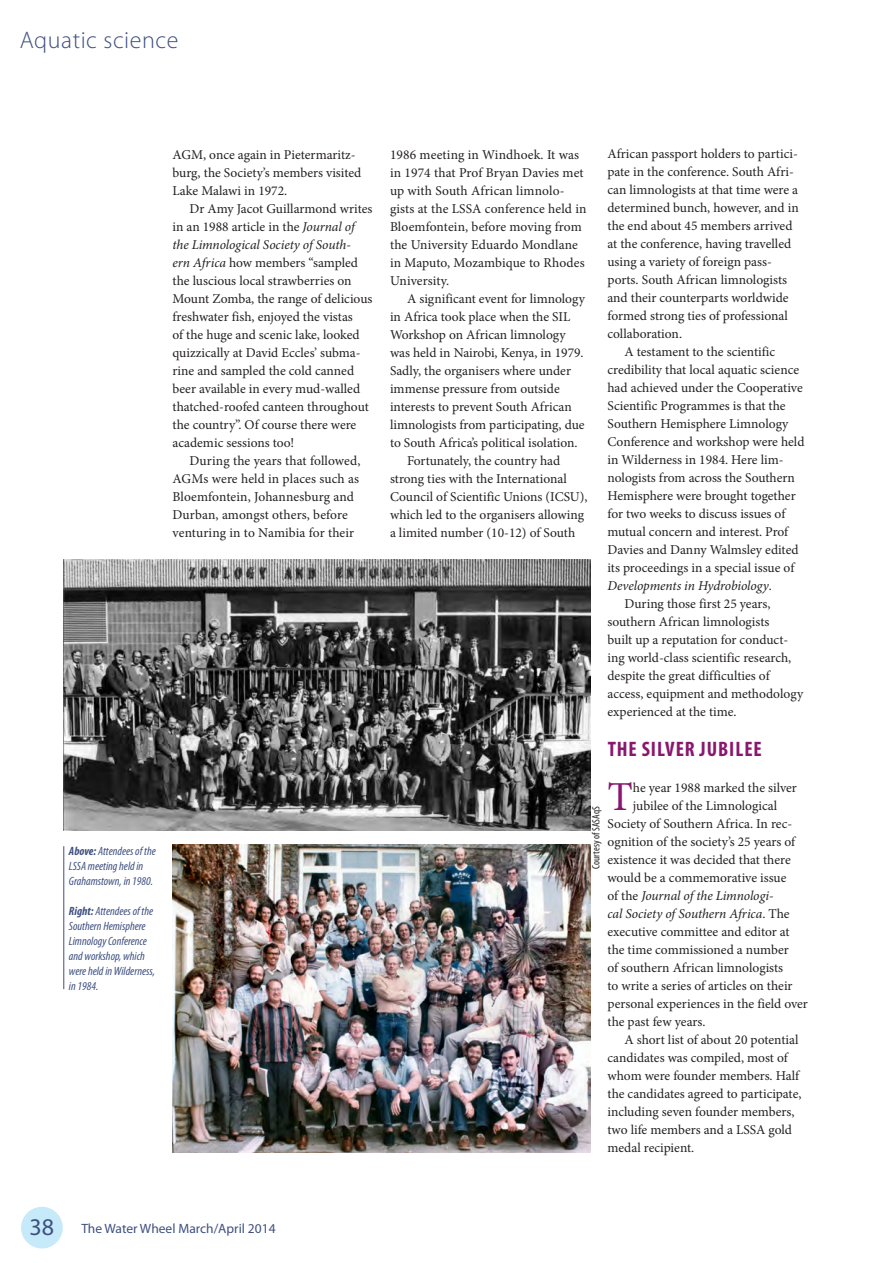
<style>
.page{position:relative;width:893px;height:1263px;background:#fff}
.page>*{position:absolute;margin:0;border:0;box-sizing:border-box;transform-origin:0 0}
.drop_cap_2{font:41.25px "Minion Pro";color:#88176f}
.t1{font:300 24px "Myriad Pro";letter-spacing:.025em;color:#3f5080}
.Heading_caps{font:700 condensed 21px "Myriad Pro";letter-spacing:.045em;color:#88176f}
.Body_text{font:13.5px/18px "Minion Pro";color:#231f20}
.drop_cap_2-2{font:13.5px "Minion Pro";color:#231f20}
.drop_cap_2-3{font:italic 13.5px "Minion Pro";letter-spacing:-.005em;color:#231f20}
.top_bar{font:13.5px "Myriad Pro";color:#3f5080}
.t2{font:italic condensed 12px/15px "Myriad Pro";color:#3f5080}
.Photo_credit{font:condensed 10.65px "Myriad Pro";color:#231f20}
.s1{font-style:italic}
.s2{font-weight:700}
.s3{font-style:normal}
.s4{font-size:24px}
</style>
<div class="page">
<div style="left:21px;top:1207px;width:42px;height:41px;background:#c6eafa;border-radius:50%"></div>
<img style="left:64px;top:560px;width:526px;height:270px">
<img style="left:173px;top:844px;width:417px;height:309px">
<hr style="left:63px;top:846px;width:1px;height:143px;background:#3f5080">
<h2 class="t1" style="left:20px;top:26px;width:160px">Aquatic science</h2>
<p class="Body_text" style="left:173px;top:145px;width:190px">AGM, once again in Pietermaritz&shy;burg, the Society’s members visited<br>Lake Malawi in 1972.</p>
<p class="Body_text" style="left:173px;top:199px;width:201px;text-indent:17px">Dr Amy Jacot Guillarmond writes in an 1988 article in the <span class="s1">Journal of the Limnological Society of South-<br>ern Africa</span> how members “sampled the luscious local strawberries on Mount Zomba, the range of delicious freshwater fish, enjoyed the vistas<br>of the huge and scenic lake, looked quizzically at David Eccles’ subma&shy;rine and sampled the cold canned beer available in every mud-walled thatched-roofed canteen throughout the country”. Of course there were academic sessions too!</p>
<p class="Body_text" style="left:173px;top:451px;width:189px;text-indent:17px">During the years that followed,<br>AGMs were held in places such as<br>Bloemfontein, Johannesburg and<br>Durban, amongst others, before venturing in to Namibia for their</p>
<p class="t2" style="left:69px;top:844px;width:88px"><span class="s2">Above:</span> Attendees of the<br>LSSA meeting held in<br>Grahamstown, in 1980.</p>
<p class="t2" style="left:69px;top:904px;width:88px"><span class="s2">Right:</span> Attendees of the<br>Southern Hemisphere<br>Limnology Conference and workshop, which were held in Wilderness, in 1984.</p>
<p class="Body_text" style="left:607px;top:145px;width:193px">African passport holders to partici&shy;pate in the conference. South Afri&shy;can limnologists at that time were a determined bunch, however, and in the end about 45 members arrived at the conference, having travelled using a variety of foreign pass&shy;ports. South African limnologists and their counterparts worldwide formed strong ties of professional collaboration.</p>
<p class="Body_text" style="left:607px;top:343px;width:198px;text-indent:17px">A testament to the scientific credibility that local aquatic science had achieved under the Cooperative Scientific Programmes is that the Southern Hemisphere Limnology Conference and workshop were held in Wilderness in 1984. Here lim&shy;nologists from across the Southern Hemisphere were brought together for two weeks to discuss issues of mutual concern and interest. Prof Davies and Danny Walmsley edited its proceedings in a special issue of <span class="s1">Developments in Hydrobiology</span>.</p>
<p class="Body_text" style="left:607px;top:595px;width:197px;text-indent:17px">During those first 25 years, southern African limnologists<br>built up a reputation for conduct&shy;ing world-class scientific research, despite the great difficulties of access, equipment and methodology experienced at the time.</p>
<p class="Heading_caps" style="left:608px;top:736px;width:156px">THE SILVER JUBILEE</p>
<p class="drop_cap_2" style="left:607px;top:769px;width:27px">T</p>
<p class="drop_cap_2-2" style="left:633px;top:778px;width:166px">he year 1988 marked the silver</p>
<p class="Body_text" style="left:390px;top:145px;width:198px">1986 meeting in Windhoek. It was in 1974 that Prof Bryan Davies met up with South African limnolo&shy;gists at the LSSA conference held in<br>Bloemfontein, before moving from the University Eduardo Mondlane in Maputo, Mozambique to Rhodes<br>University.</p>
<p class="Body_text" style="left:390px;top:289px;width:197px;text-indent:17px">A significant event for limnology in Africa took place when the SIL Workshop on African limnology was held in Nairobi, Kenya, in 1979.<br>Sadly, the organisers where under immense pressure from outside interests to prevent South African limnologists from participating, due to South Africa’s political isolation.</p>
<p class="Body_text" style="left:390px;top:451px;width:199px;text-indent:17px">Fortunately, the country had strong ties with the International Council of Scientific Unions (ICSU), which led to the organisers allowing a limited number (10-12) of South</p>
<p class="drop_cap_2-2" style="left:633px;top:796px;width:146px">jubilee of the Limnological</p>
<p class="drop_cap_2-2" style="left:607px;top:814px;width:186px">Society of Southern Africa. In rec-</p>
<p class="drop_cap_2-2" style="left:607px;top:832px;width:189px">ognition of the society’s 25 years of</p>
<p class="drop_cap_2-2" style="left:607px;top:850px;width:185px">existence it was decided that there</p>
<p class="drop_cap_2-2" style="left:607px;top:868px;width:181px">would be a commemorative issue</p>
<p class="drop_cap_2-3" style="left:607px;top:886px;width:168px"><span class="s3">of the</span> Journal of the Limnologi-</p>
<p class="drop_cap_2-3" style="left:607px;top:904px;width:184px">cal Society of Southern Africa<span class="s3">. The</span></p>
<p class="drop_cap_2-2" style="left:607px;top:922px;width:184px">executive committee and editor at</p>
<p class="drop_cap_2-2" style="left:607px;top:940px;width:183px">the time commissioned a number</p>
<p class="drop_cap_2-2" style="left:607px;top:958px;width:177px">of southern African limnologists</p>
<p class="drop_cap_2-2" style="left:607px;top:976px;width:187px">to write a series of articles on their</p>
<p class="drop_cap_2-2" style="left:607px;top:994px;width:202px">personal experiences in the field over</p>
<p class="drop_cap_2-2" style="left:607px;top:1012px;width:99px">the past few years.</p>
<p class="Body_text" style="left:607px;top:1030px;width:195px;text-indent:17px">A short list of about 20 potential candidates was compiled, most of whom were founder members. Half the candidates agreed to participate, including seven founder members, two life members and a LSSA gold medal recipient.</p>
<p class="Photo_credit" style="left:589px;top:868px;width:64px;rotate:-90deg">Courtesy of SASAqS</p>
<p class="top_bar" style="left:30px;top:1220px;width:247px"><span class="s4">38</span> The Water Wheel March/April 2014</p>
</div>
